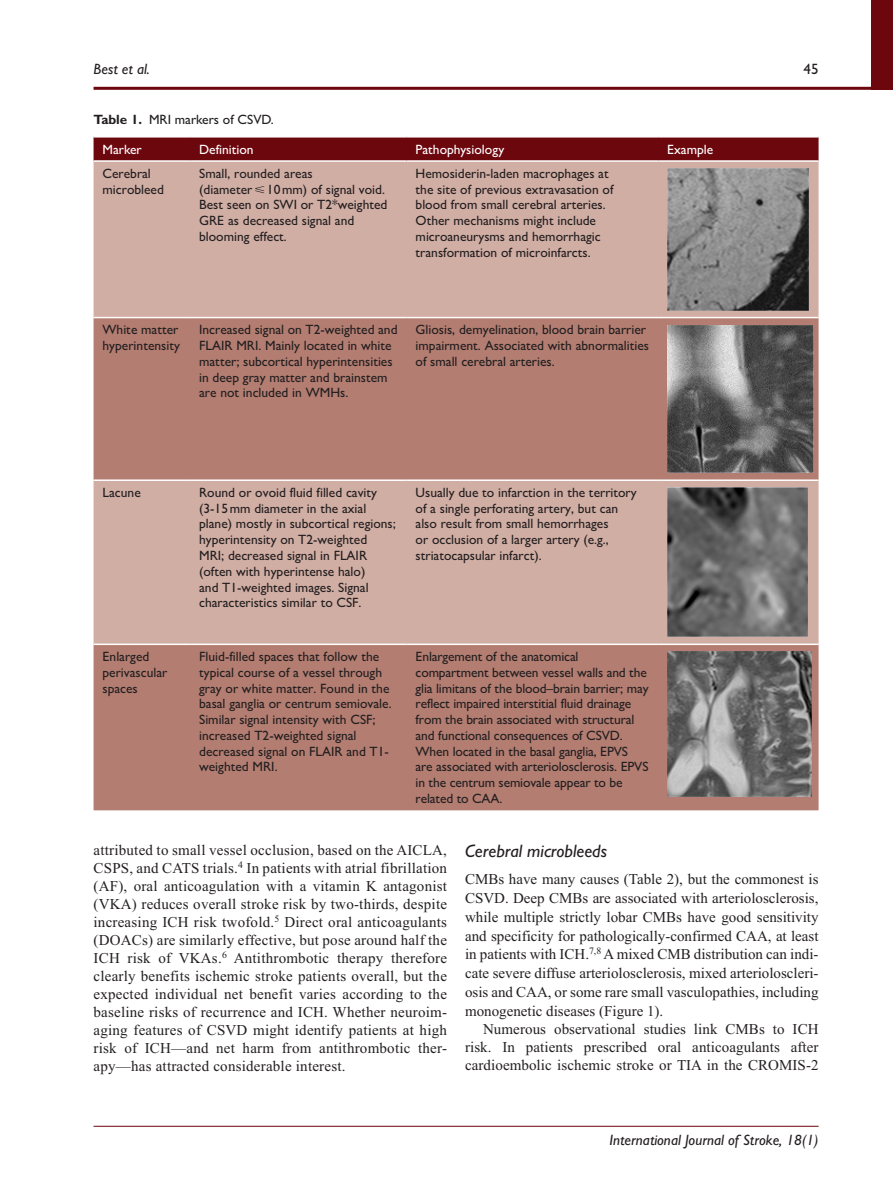
<style>
.page{position:relative;width:893px;height:1191px;background:#fff}
.page>*{position:absolute;margin:0;border:0;box-sizing:border-box;transform-origin:0 0}
.t1{font:italic 500 18px "Gill Sans MT Pro";color:#231f20}
.t2{font:15px/18px "Times New Roman";letter-spacing:.005em;color:#231f20;text-align:justify}
.t3{font:italic 500 15px "Gill Sans MT Pro";color:#231f20}
.t4{font:500 15px "Gill Sans MT Pro";color:#231f20}
.t5{font:500 13.5px/15.8px "Gill Sans MT Pro";color:#231f20}
.t6{font:500 13.5px "Gill Sans MT Pro";color:#fff}
.s1{font-family:"Gill Sans Std";font-weight:700}
.s2{color:#fff}
</style>
<div class="page">
<hr style="left:94px;top:87px;width:799px;height:3px;background:#6d070e">
<div style="left:872px;top:0;width:21px;height:89px;background:#6d070e"></div>
<hr style="left:94px;top:1125px;width:725px;height:1px;background:#6d070e">
<div style="left:94px;top:138px;width:725px;height:22px;background:#6d070e"></div>
<div style="left:94px;top:162px;width:725px;height:155px;background:#d1aea4"></div>
<svg style="left:94px;top:318px;width:725px;height:492px;background:#bc8d82"></svg>
<hr style="left:94px;top:479px;width:96px;height:2px;background:#fff">
<hr style="left:190px;top:479px;width:217px;height:2px;background:#fff">
<hr style="left:407px;top:479px;width:251px;height:2px;background:#fff">
<hr style="left:658px;top:479px;width:161px;height:2px;background:#fff">
<hr style="left:94px;top:643px;width:96px;height:2px;background:#fff">
<hr style="left:190px;top:643px;width:217px;height:2px;background:#fff">
<hr style="left:407px;top:643px;width:251px;height:2px;background:#fff">
<hr style="left:658px;top:643px;width:161px;height:2px;background:#fff">
<img style="left:667px;top:168px;width:142px;height:142px">
<img style="left:667px;top:325px;width:146px;height:148px">
<img style="left:667px;top:488px;width:141px;height:149px">
<img style="left:667px;top:652px;width:144px;height:144px">
<p class="t3" style="left:94px;top:60px;width:58px">Best et al.</p>
<p class="t4" style="left:804px;top:60px;width:16px">45</p>
<p class="t5" style="left:103px;top:105px;width:173px;line-height:29.4px;text-indent:-9px"><span class="s1">Table 1.</span> MRI markers of CSVD.<br><span class="s2">Marker</span></p>
<p class="t6" style="left:199px;top:141px;width:56px">Definition</p>
<p class="t6" style="left:416px;top:141px;width:90px">Pathophysiology</p>
<p class="t6" style="left:667px;top:141px;width:48px">Example</p>
<p class="t5" style="left:103px;top:165px;width:63px">Cerebral microbleed</p>
<p class="t5" style="left:199px;top:165px;width:190px">Small, rounded areas (diameter⩽10mm) of signal void.<br>Best seen on SWI or T2*weighted<br>GRE as decreased signal and blooming effect.</p>
<p class="t5" style="left:416px;top:165px;width:199px">Hemosiderin-laden macrophages at the site of previous extravasation of blood from small cerebral arteries.<br>Other mechanisms might include microaneurysms and hemorrhagic transformation of microinfarcts.</p>
<p class="t5" style="left:103px;top:322px;width:79px">White matter hyperintensity</p>
<p class="t5" style="left:199px;top:322px;width:200px">Increased signal on T2-weighted and FLAIR MRI. Mainly located in white matter; subcortical hyperintensities in deep gray matter and brainstem are not included in WMHs.</p>
<p class="t5" style="left:416px;top:322px;width:235px">Gliosis, demyelination, blood brain barrier impairment. Associated with abnormalities of small cerebral arteries.</p>
<p class="t5" style="left:103px;top:484px;width:40px">Lacune</p>
<p class="t5" style="left:199px;top:484px;width:198px">Round or ovoid fluid filled cavity (3-15mm diameter in the axial plane) mostly in subcortical regions; hyperintensity on T2-weighted<br>MRI; decreased signal in FLAIR (often with hyperintense halo)<br>and T1-weighted images. Signal characteristics similar to CSF.</p>
<p class="t5" style="left:416px;top:484px;width:223px">Usually due to infarction in the territory of a single perforating artery, but can also result from small hemorrhages<br>or occlusion of a larger artery (e.g., striatocapsular infarct).</p>
<p class="t5" style="left:103px;top:648px;width:66px">Enlarged perivascular spaces</p>
<p class="t5" style="left:199px;top:648px;width:194px">Fluid-filled spaces that follow the typical course of a vessel through gray or white matter. Found in the basal ganglia or centrum semiovale.<br>Similar signal intensity with CSF; increased T2-weighted signal decreased signal on FLAIR and T1- weighted MRI.</p>
<p class="t5" style="left:416px;top:648px;width:234px">Enlargement of the anatomical compartment between vessel walls and the glia limitans of the blood–brain barrier; may reflect impaired interstitial fluid drainage from the brain associated with structural and functional consequences of CSVD.<br>When located in the basal ganglia, EPVS are associated with arteriolosclerosis. EPVS in the centrum semiovale appear to be related to CAA.</p>
<p class="t2" style="left:94px;top:840px;width:355px">attributed to small vessel occlusion, based on the AICLA, CSPS, and CATS trials.<sup>4</sup> In patients with atrial fibrillation (AF), oral anticoagulation with a vitamin K antagonist (VKA) reduces overall stroke risk by two-thirds, despite increasing ICH risk twofold.<sup>5</sup> Direct oral anticoagulants (DOACs) are similarly effective, but pose around half the ICH risk of VKAs.<sup>6</sup> Antithrombotic therapy therefore clearly benefits ischemic stroke patients overall, but the expected individual net benefit varies according to the baseline risks of recurrence and ICH. Whether neuroim&shy;aging features of CSVD might identify patients at high risk of ICH—and net harm from antithrombotic ther&shy;apy—has attracted considerable interest.</p>
<h1 class="t1" style="left:465px;top:840px;width:144px">Cerebral microbleeds</h1>
<p class="t2" style="left:465px;top:870px;width:355px;line-height:18.8px">CMBs have many causes (Table 2), but the commonest is CSVD. Deep CMBs are associated with arteriolosclerosis, while multiple strictly lobar CMBs have good sensitivity and specificity for pathologically-confirmed CAA, at least in patients with ICH.<sup>7,8</sup> A mixed CMB distribution can indi&shy;cate severe diffuse arteriolosclerosis, mixed arterioloscleri&shy;osis and CAA, or some rare small vasculopathies, including monogenetic diseases (Figure 1).</p>
<p class="t2" style="left:465px;top:1019px;width:355px;text-indent:18px">Numerous observational studies link CMBs to ICH risk. In patients prescribed oral anticoagulants after cardioembolic ischemic stroke or TIA in the CROMIS-2</p>
<p class="t3" style="left:610px;top:1130px;width:210px">International Journal of Stroke, 18(1)</p>
</div>
